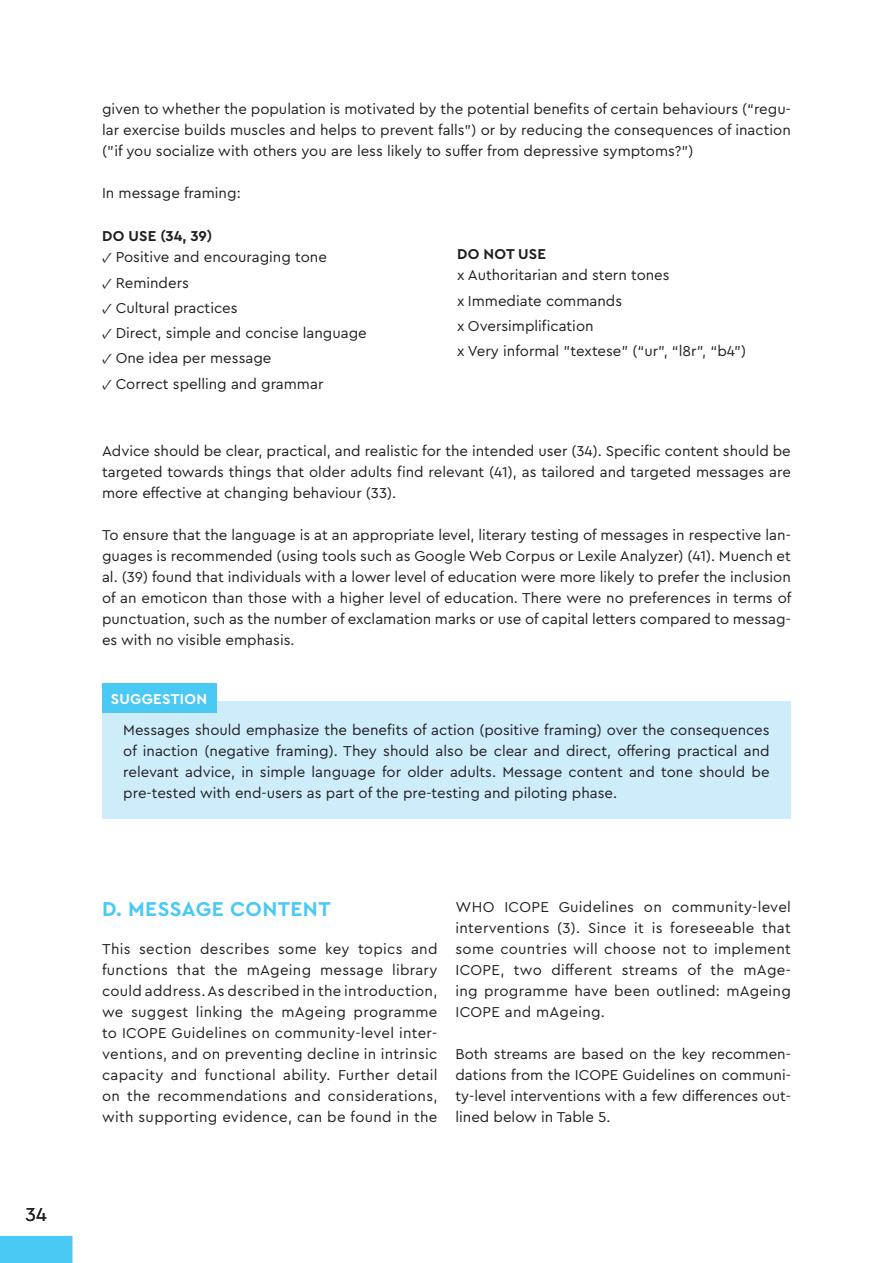
<style>
.page{position:relative;width:893px;height:1263px;background:#fff}
.page>*{position:absolute;margin:0;border:0;box-sizing:border-box;transform-origin:0 0}
.subtitle_2{font:700 21px "Cera PRO";letter-spacing:.02em;color:#49c9f4}
.t1{font:19.5px "Cera PRO";color:#231f20}
.text{font:15px/21px "Cera PRO";color:#231f20;text-align:justify}
.bullet_point_CH1{font:15px/21px "Cera PRO";color:#231f20;text-align:justify}
.t2{font:700 15px "Cera PRO";letter-spacing:.005em;color:#231f20}
.subtitle_2-2{font:700 15px "Cera PRO";letter-spacing:.02em;color:#fff}
.s1{font-family:"Minion Pro"}
</style>
<div class="page">
<div style="left:0;top:1236px;width:72px;height:27px;background:#49c9f4"></div>
<div style="left:102px;top:701px;width:689px;height:118px;background:#ceedfb"></div>
<div style="left:102px;top:683px;width:114px;height:30px;background:#49c9f4"></div>
<h2 class="t1" style="left:25px;top:1202px;width:23px">34</h2>
<p class="text" style="left:102px;top:98px;width:690px">given to whether the population is motivated by the potential benefits of certain behaviours (“regu&shy;lar exercise builds muscles and helps to prevent falls”) or by reducing the consequences of inaction ("if you socialize with others you are less likely to suffer from depressive symptoms?”)</p>
<p class="text" style="left:102px;top:182px;width:140px">In message framing:</p>
<p class="t2" style="left:102px;top:226px;width:112px">DO USE (34, 39)</p>
<p class="bullet_point_CH1" style="left:102px;top:246px;width:226px"><span class="s1">✓</span> Positive and encouraging tone</p>
<p class="bullet_point_CH1" style="left:102px;top:271px;width:88px"><span class="s1">✓</span> Reminders</p>
<p class="bullet_point_CH1" style="left:102px;top:297px;width:137px"><span class="s1">✓</span> Cultural practices</p>
<p class="bullet_point_CH1" style="left:102px;top:322px;width:266px"><span class="s1">✓</span> Direct, simple and concise language</p>
<p class="bullet_point_CH1" style="left:102px;top:347px;width:171px"><span class="s1">✓</span> One idea per message</p>
<p class="bullet_point_CH1" style="left:102px;top:372px;width:223px"><span class="s1">✓</span> Correct spelling and grammar</p>
<p class="t2" style="left:457px;top:244px;width:90px">DO NOT USE</p>
<p class="bullet_point_CH1" style="left:457px;top:264px;width:214px">x Authoritarian and stern tones</p>
<p class="bullet_point_CH1" style="left:457px;top:289px;width:167px">x Immediate commands</p>
<p class="bullet_point_CH1" style="left:457px;top:315px;width:138px">x Oversimplification</p>
<p class="bullet_point_CH1" style="left:457px;top:340px;width:290px">x Very informal "textese" (“ur”, “l8r”, “b4”)</p>
<p class="text" style="left:102px;top:440px;width:690px">Advice should be clear, practical, and realistic for the intended user (34). Specific content should be targeted towards things that older adults find relevant (41), as tailored and targeted messages are more effective at changing behaviour (33).</p>
<p class="text" style="left:102px;top:524px;width:691px">To ensure that the language is at an appropriate level, literary testing of messages in respective lan&shy;guages is recommended (using tools such as Google Web Corpus or Lexile Analyzer) (41). Muench et al. (39) found that individuals with a lower level of education were more likely to prefer the inclusion of an emoticon than those with a higher level of education. There were no preferences in terms of punctuation, such as the number of exclamation marks or use of capital letters compared to messag&shy;es with no visible emphasis.</p>
<p class="subtitle_2-2" style="left:111px;top:689px;width:98px">SUGGESTION</p>
<p class="text" style="left:123px;top:719px;width:648px">Messages should emphasize the benefits of action (positive framing) over the consequences of inaction (negative framing). They should also be clear and direct, offering practical and relevant advice, in simple language for older adults. Message content and tone should be pre-tested with end-users as part of the pre-testing and piloting phase.</p>
<p class="subtitle_2" style="left:102px;top:895px;width:230px">D. MESSAGE CONTENT</p>
<p class="bullet_point_CH1" style="left:102px;top:938px;width:337px">This section describes some key topics and functions that the mAgeing message library could address. As described in the introduction, we suggest linking the mAgeing programme to ICOPE Guidelines on community-level inter&shy;ventions, and on preventing decline in intrinsic capacity and functional ability. Further detail on the recommendations and considerations, with supporting evidence, can be found in the</p>
<p class="bullet_point_CH1" style="left:455px;top:895px;width:337px">WHO ICOPE Guidelines on community-level interventions (3). Since it is foreseeable that some countries will choose not to implement ICOPE, two different streams of the mAge&shy;ing programme have been outlined: mAgeing ICOPE and mAgeing.</p>
<p class="bullet_point_CH1" style="left:455px;top:1042px;width:337px">Both streams are based on the key recommen&shy;dations from the ICOPE Guidelines on communi&shy;ty-level interventions with a few differences out&shy;lined below in Table 5.</p>
</div>
